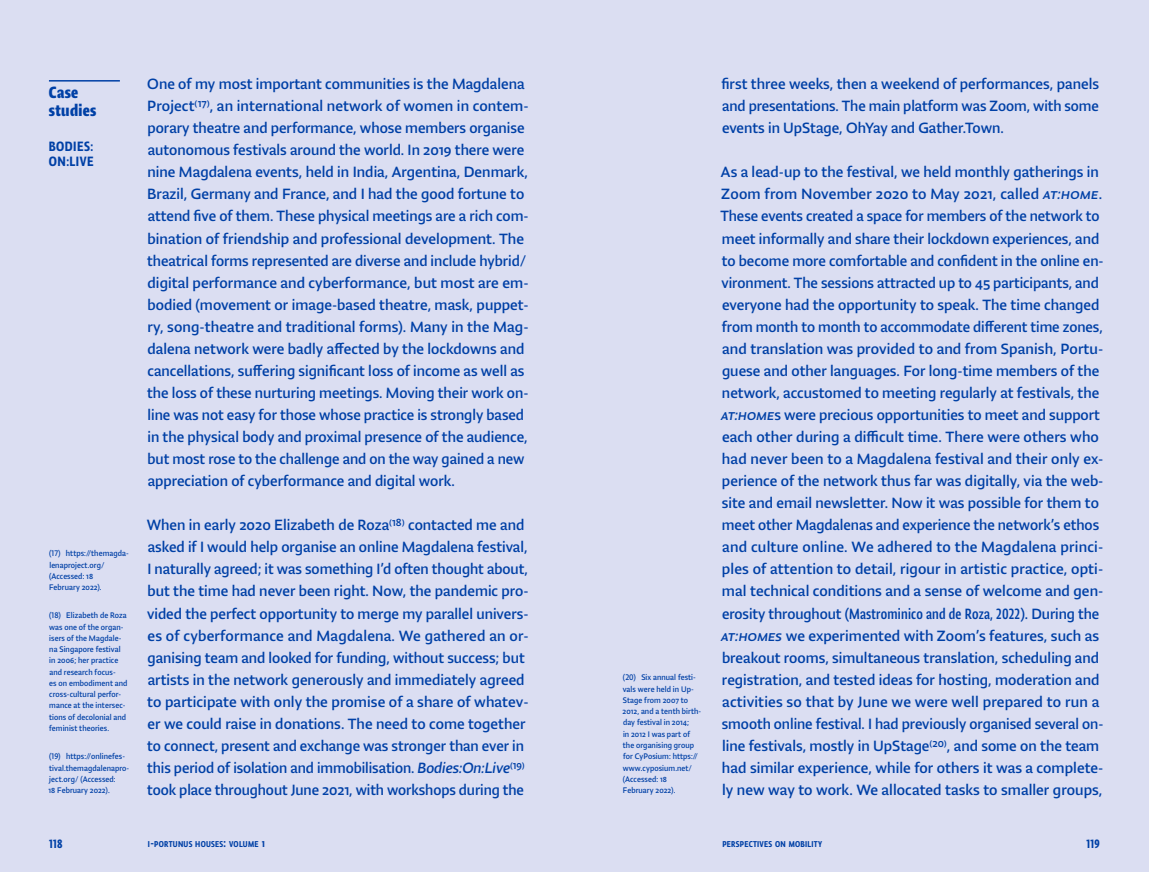
<style>
.page{position:relative;width:1149px;height:872px;background:#fff}
.page>*{position:absolute;margin:0;border:0;box-sizing:border-box;transform-origin:0 0}
.V1_NASLOVI_-_razina{font:18px "Lumin Sans Cond Std Bld";letter-spacing:.02em;color:#0040a6}
.V1_-_TEKUĆI_TEKST{font:16.5px/22px "Lumin Sans Std";color:#0040a6}
.V1_NASLOVI_-_razina-2{font:500 15px "Lumin Sans Cond";letter-spacing:.03em;color:#0040a6}
.V1_-_FUSNOTE{font:500 13.5px "Lumin Sans Cond";letter-spacing:.025em;color:#0040a6}
.V1_-_FUSNOTE-2{font:500 9.45px "Lumin Sans Cond";letter-spacing:.03em;color:#0040a6}
.V1_-_FUSNOTE-3{font:9px/11.2px "Lumin Sans Std";letter-spacing:.01em;color:#0040a6;scale:.95 1}
.s1{font-style:italic}
.s2{font-size:13.5px}
.s3{font-family:"Lumin Sans Cond Std Bld";font-weight:400;font-size:9.6px}
.s4{font-family:"Lumin Sans Cond"}
</style>
<div class="page">
<div style="left:0;top:0;width:1148px;height:872px;background:#dbdef2"></div>
<hr style="left:49px;top:80px;width:71px;height:2px;background:#0040a6">
<p class="V1_NASLOVI_-_razina" style="left:49px;top:82px;width:31px">Case</p>
<p class="V1_NASLOVI_-_razina" style="left:49px;top:100px;width:49px">studies</p>
<p class="V1_NASLOVI_-_razina-2" style="left:49px;top:138px;width:46px">BODIES:</p>
<p class="V1_NASLOVI_-_razina-2" style="left:49px;top:152px;width:46px">ON:LIVE</p>
<p class="V1_-_FUSNOTE-3" style="left:49px;top:548px;width:85px">(17) https://themagda&shy;lenaproject.org/ (Accessed: 18<br>February 2022).</p>
<p class="V1_-_FUSNOTE-3" style="left:49px;top:610px;width:84px">(18) Elizabeth de Roza was one of the organ&shy;isers of the Magdale&shy;na Singapore festival in 2006; her practice and research focus-<br>es on embodiment and cross-cultural perfor&shy;mance at the intersec&shy;tions of decolonial and feminist theories.</p>
<p class="V1_-_FUSNOTE-3" style="left:49px;top:750px;width:86px">(19) https://onlinefes&shy;tival.themagdalenapro&shy;ject.org/ (Accessed:<br>18 February 2022).</p>
<p class="V1_-_TEKUĆI_TEKST" style="left:147px;top:73px;width:383px">One of my most important communities is the Magdalena Project<sup>(17)</sup>, an international network of women in contem&shy;porary theatre and performance, whose members organise autonomous festivals around the world. In 2019 there were nine Magdalena events, held in India, Argentina, Denmark, Brazil, Germany and France, and I had the good fortune to attend five of them. These physical meetings are a rich com&shy;bination of friendship and professional development. The theatrical forms represented are diverse and include hybrid/ digital performance and cyberformance, but most are em&shy;bodied (movement or image-based theatre, mask, puppet&shy;ry, song-theatre and traditional forms). Many in the Mag&shy;dalena network were badly affected by the lockdowns and cancellations, suffering significant loss of income as well as the loss of these nurturing meetings. Moving their work on&shy;line was not easy for those whose practice is strongly based in the physical body and proximal presence of the audience, but most rose to the challenge and on the way gained a new appreciation of cyberformance and digital work.</p>
<p class="V1_-_TEKUĆI_TEKST" style="left:147px;top:514px;width:383px">When in early 2020 Elizabeth de Roza<sup>(18)</sup> contacted me and asked if I would help organise an online Magdalena festival, I naturally agreed; it was something I’d often thought about, but the time had never been right. Now, the pandemic pro&shy;vided the perfect opportunity to merge my parallel univers&shy;es of cyberformance and Magdalena. We gathered an or&shy;ganising team and looked for funding, without success; but artists in the network generously and immediately agreed to participate with only the promise of a share of whatev&shy;er we could raise in donations. The need to come together to connect, present and exchange was stronger than ever in this period of isolation and immobilisation. <span class="s1">Bodies:On:Live</span><sup>(19) </sup>took place throughout June 2021, with workshops during the</p>
<p class="V1_-_FUSNOTE" style="left:49px;top:836px;width:15px">118</p>
<p class="V1_-_FUSNOTE-2" style="left:148px;top:838px;width:119px">I<span class="s2">-</span>PORTUNUS HOUSES<span class="s2">:</span> VOLUME <span class="s3">1</span></p>
<p class="V1_-_FUSNOTE-3" style="left:622px;top:672px;width:84px">(20) Six annual festi&shy;vals were held in Up-<br>Stage from 2007 to<br>2012, and a tenth birth&shy;day festival in 2014;<br>in 2012 I was part of the organising group for CyPosium: https:// www.cyposium.net/</p>
<p class="V1_-_FUSNOTE-3" style="left:622px;top:773px;width:57px">(Accessed: 18<br>February 2022).</p>
<p class="V1_-_TEKUĆI_TEKST" style="left:721px;top:73px;width:379px;text-align:justify">first three weeks, then a weekend of performances, panels and presentations. The main platform was Zoom, with some events in UpStage, OhYay and Gather.Town.</p>
<p class="V1_-_TEKUĆI_TEKST" style="left:720px;top:161px;width:384px">As a lead-up to the festival, we held monthly gatherings in Zoom from November 2020 to May 2021, called <span class="s1">at:home</span>.<br>These events created a space for members of the network to meet informally and share their lockdown experiences, and to become more comfortable and confident in the online en&shy;vironment. The sessions attracted up to 45 participants, and everyone had the opportunity to speak. The time changed from month to month to accommodate different time zones, and translation was provided to and from Spanish, Portu&shy;guese and other languages. For long-time members of the network, accustomed to meeting regularly at festivals, the <span class="s1">at:home</span>s were precious opportunities to meet and support each other during a difficult time. There were others who had never been to a Magdalena festival and their only ex&shy;perience of the network thus far was digitally, via the web&shy;site and email newsletter. Now it was possible for them to meet other Magdalenas and experience the network’s ethos and culture online. We adhered to the Magdalena princi&shy;ples of attention to detail, rigour in artistic practice, opti&shy;mal technical conditions and a sense of welcome and gen&shy;erosity throughout (<span class="s4">Mastrominico and de Roza, 2022</span>). During the <span class="s1">at:homes</span> we experimented with Zoom’s features, such as breakout rooms, simultaneous translation, scheduling and registration, and tested ideas for hosting, moderation and activities so that by June we were well prepared to run a smooth online festival. I had previously organised several on&shy;line festivals, mostly in UpStage<sup>(20)</sup>, and some on the team had similar experience, while for others it was a complete&shy;ly new way to work. We allocated tasks to smaller groups,</p>
<p class="V1_-_FUSNOTE-2" style="left:722px;top:838px;width:101px">PERSPECTIVES ON MOBILITY</p>
<p class="V1_-_FUSNOTE" style="left:1085px;top:836px;width:15px">119</p>
</div>
